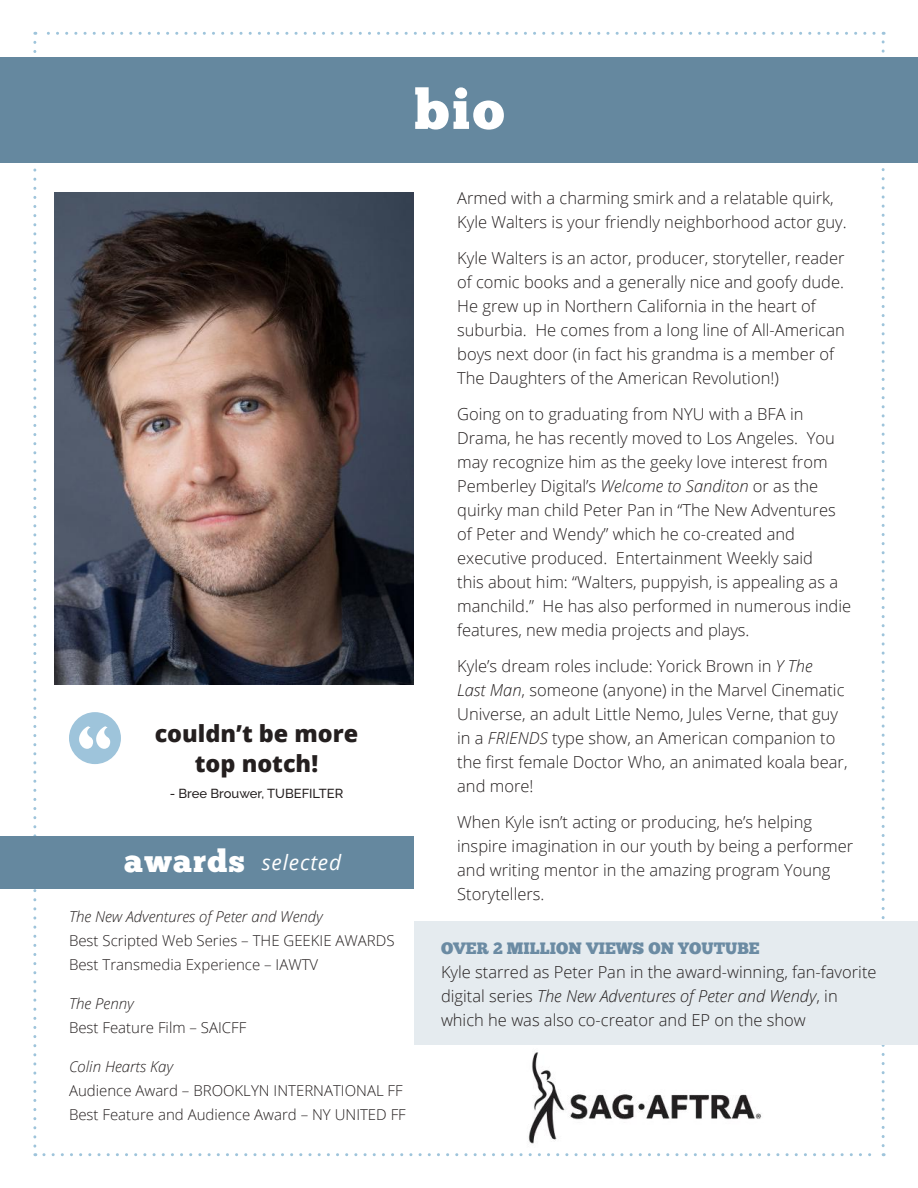
<style>
.page{position:relative;width:918px;height:1188px;background:#fff}
.page>*{position:absolute;margin:0;border:0;box-sizing:border-box;transform-origin:0 0}
.t1{font:79.35px "Cat Shop";color:#fff}
.t2{font:55.5px "Chunk Five";color:#fff}
.t3{font:31.5px "Chunk Five";letter-spacing:.04em;color:#fff}
.t4{font:800 23.4px/29.8px "Open Sans";color:#241f1f;text-align:center}
.t5{font:italic 21px "Open Sans";letter-spacing:.04em;color:#fff}
.t6{font:300 16.5px/24px "Open Sans";color:#241f1f}
.t7{font:16.5px "Chunk Five";color:#6b8ba3}
.t8{font:300 15px/24px "Open Sans";color:#241f1f}
.t9{font:italic 300 15px "Open Sans";color:#241f1f}
.t10{font:500 13.05px "Raleway";color:#241f1f}
.s1{font-style:italic}
</style>
<div class="page">
<img style="left:528px;top:1052px;width:234px;height:92px">
<svg style="left:33px;top:42px;width:3px;height:1114px"></svg>
<svg style="left:44px;top:1153px;width:840px;height:3px"></svg>
<svg style="left:882px;top:32px;width:3px;height:1114px"></svg>
<svg style="left:35px;top:32px;width:839px;height:3px"></svg>
<div style="left:0;top:836px;width:414px;height:53px;background:#65889f"></div>
<img style="left:54px;top:193px;width:360px;height:492px">
<div style="left:0;top:57px;width:918px;height:106px;background:#65889f"></div>
<div style="left:69px;top:712px;width:52px;height:52px;background:#9ec4db;border-radius:50%"></div>
<div style="left:414px;top:921px;width:504px;height:124px;background:#e5ebef"></div>
<h2 class="t2" style="left:413px;top:76px;width:93px">bio</h2>
<h1 class="t1" style="left:76px;top:710px;width:36px">“</h1>
<h3 class="t4" style="left:155px;top:717px;width:205px">couldn’t be more top notch!</h3>
<p class="t10" style="left:170px;top:786px;width:175px">- Bree Brouwer, TUBEFILTER</p>
<h3 class="t3" style="left:124px;top:842px;width:122px">awards</h3>
<p class="t9" style="left:69px;top:907px;width:255px">The New Adventures of Peter and Wendy</p>
<p class="t8" style="left:69px;top:928px;width:327px">Best Scripted Web Series – THE GEEKIE AWARDS<br>Best Transmedia Experience – IAWTV</p>
<p class="t9" style="left:69px;top:994px;width:66px">The Penny</p>
<p class="t8" style="left:69px;top:1015px;width:179px">Best Feature Film – SAICFF</p>
<p class="t9" style="left:69px;top:1057px;width:106px">Colin Hearts Kay</p>
<p class="t8" style="left:69px;top:1078px;width:338px">Audience Award – BROOKLYN INTERNATIONAL FF<br>Best Feature and Audience Award – NY UNITED FF</p>
<p class="t5" style="left:262px;top:848px;width:81px">selected</p>
<p class="t6" style="left:457px;top:186px;width:391px">Armed with a charming smirk and a relatable quirk,<br>Kyle Walters is your friendly neighborhood actor guy.</p>
<p class="t6" style="left:457px;top:246px;width:389px">Kyle Walters is an actor, producer, storyteller, reader of comic books and a generally nice and goofy dude.<br>He grew up in Northern California in the heart of suburbia. He comes from a long line of All-American boys next door (in fact his grandma is a member of The Daughters of the American Revolution!)</p>
<p class="t6" style="left:457px;top:402px;width:395px">Going on to graduating from NYU with a BFA in Drama, he has recently moved to Los Angeles. You may recognize him as the geeky love interest from Pemberley Digital’s <span class="s1">Welcome to Sanditon</span> or as the quirky man child Peter Pan in “The New Adventures of Peter and Wendy” which he co-created and executive produced. Entertainment Weekly said<br>this about him: “Walters, puppyish, is appealing as a manchild.” He has also performed in numerous indie features, new media projects and plays.</p>
<p class="t6" style="left:457px;top:654px;width:392px">Kyle’s dream roles include: Yorick Brown in <span class="s1">Y The<br>Last Man</span>, someone (anyone) in the Marvel Cinematic Universe, an adult Little Nemo, Jules Verne, that guy in a <span class="s1">FRIENDS</span> type show, an American companion to the first female Doctor Who, an animated koala bear, and more!</p>
<p class="t6" style="left:457px;top:810px;width:398px">When Kyle isn’t acting or producing, he’s helping inspire imagination in our youth by being a performer and writing mentor in the amazing program Young Storytellers.</p>
<p class="t7" style="left:441px;top:938px;width:320px">OVER 2 MILLION VIEWS ON YOUTUBE</p>
<p class="t6" style="left:441px;top:959px;width:437px">Kyle starred as Peter Pan in the award-winning, fan-favorite digital series <span class="s1">The New Adventures of Peter and Wendy</span>, in which he was also co-creator and EP on the show</p>
</div>
